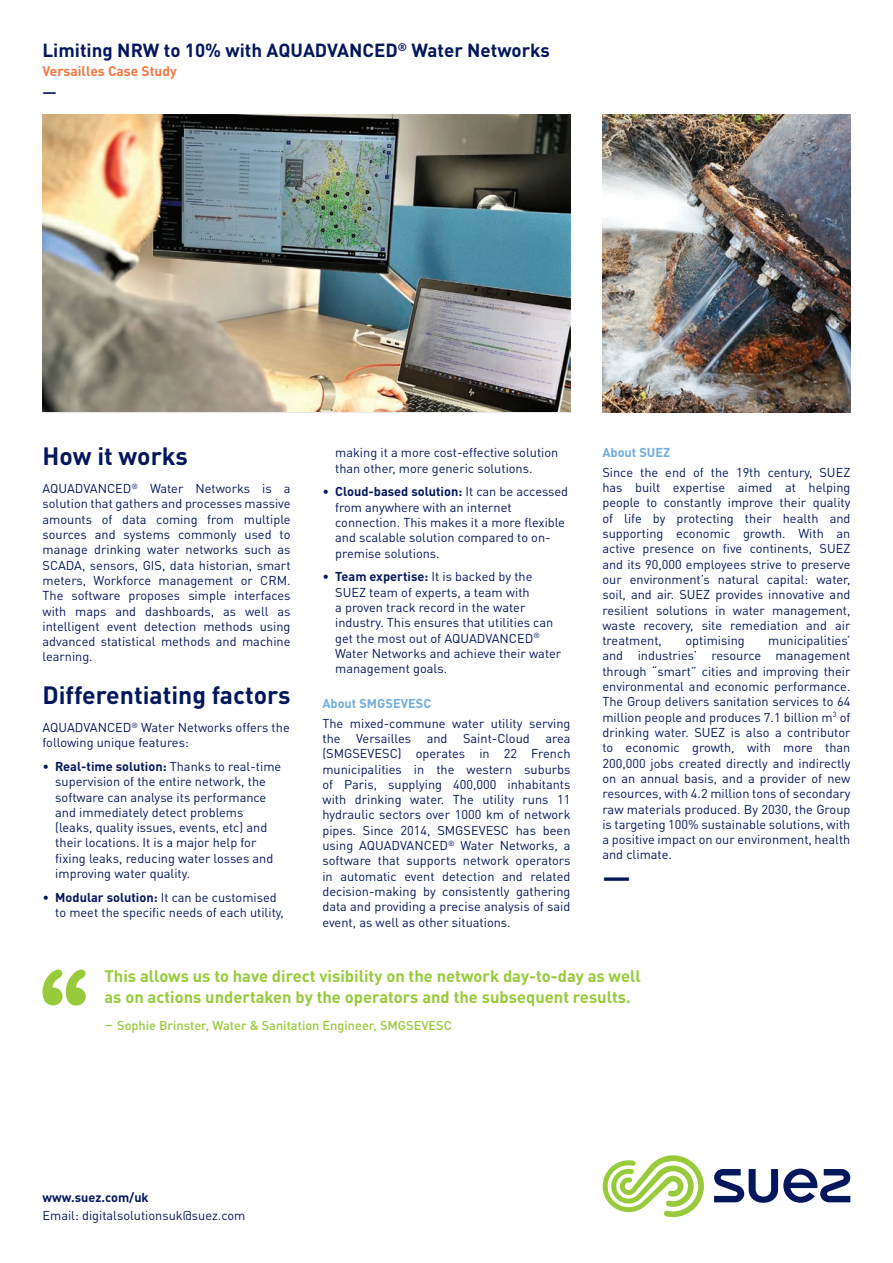
<style>
.page{position:relative;width:893px;height:1263px;background:#fff}
.page>*{position:absolute;margin:0;border:0;box-sizing:border-box;transform-origin:0 0}
.t1{font:700 27.45px "DIN Pro";color:#04175c}
.t2{font:700 24.75px "DIN Pro";color:#04175c}
.t3{font:700 18.75px "DIN Pro";color:#04175c}
.t4{font:700 16.5px/21px "DIN Pro";color:#99ca3b}
.t5{font:700 13.8px "DIN Pro";color:#f37941}
.t6{font:700 13.8px "DIN Pro";color:#04175c}
.t7{font:12.75px/15.3px "DIN Pro";color:#04175c}
.t8{font:500 12.75px "DIN Pro";color:#99ca3b}
.t9{font:700 12.75px "DIN Pro";color:#72addd}
.t10{font:700 12.75px "DIN Pro";color:#04175c}
.s1{font-weight:700}
.s2{font-weight:400;font-size:16.5px}
</style>
<div class="page">
<img style="left:43px;top:115px;width:527px;height:297px">
<img style="left:603px;top:115px;width:247px;height:297px">
<svg style="left:43px;top:969px;width:43px;height:36px"></svg>
<svg style="left:603px;top:1155px;width:101px;height:62px"></svg>
<svg style="left:714px;top:1168px;width:136px;height:35px"></svg>
<h3 class="t3" style="left:43px;top:35px;width:509px">Limiting NRW to 10% with AQUADVANCED<sup>®</sup> Water Networks</h3>
<p class="t5" style="left:43px;top:61px;width:136px">Versailles Case Study</p>
<p class="t6" style="left:43px;top:81px;width:16px">—</p>
<h2 class="t2" style="left:43px;top:437px;width:147px">How it works</h2>
<p class="t7" style="left:43px;top:480px;width:250px;text-align:justify">AQUADVANCED<sup>®</sup> Water Networks is a solution that gathers and processes massive amounts of data coming from multiple sources and systems commonly used to manage drinking water networks such as SCADA, sensors, GIS, data historian, smart meters, Workforce management or CRM.<br>The software proposes simple interfaces with maps and dashboards, as well as intelligent event detection methods using advanced statistical methods and machine learning.</p>
<h2 class="t2" style="left:43px;top:675px;width:250px">Differentiating factors</h2>
<p class="t7" style="left:43px;top:719px;width:249px">AQUADVANCED<sup>®</sup> Water Networks offers the following unique features:</p>
<p class="t7" style="left:55px;top:758px;width:227px;text-indent:-13px">• <span class="s1">Real-time solution:</span> Thanks to real-time supervision of the entire network, the software can analyse its performance and immediately detect problems (leaks, quality issues, events, etc) and their locations. It is a major help for fixing leaks, reducing water losses and improving water quality.</p>
<p class="t7" style="left:55px;top:889px;width:230px;text-indent:-13px">• <span class="s1">Modular solution:</span> It can be customised to meet the specific needs of each utility,</p>
<p class="t7" style="left:335px;top:444px;width:225px">making it a more cost-effective solution than other, more generic solutions.</p>
<p class="t7" style="left:335px;top:484px;width:235px;text-indent:-13px">• <span class="s1">Cloud-based solution:</span> It can be accessed from anywhere with an internet connection. This makes it a more flexible and scalable solution compared to on&shy;premise solutions.</p>
<p class="t7" style="left:335px;top:569px;width:228px;text-indent:-13px">• <span class="s1">Team expertise:</span> It is backed by the SUEZ team of experts, a team with<br>a proven track record in the water industry. This ensures that utilities can get the most out of AQUADVANCED<sup>® </sup>Water Networks and achieve their water management goals.</p>
<p class="t9" style="left:322px;top:693px;width:110px">About SMGSEVESC</p>
<p class="t7" style="left:322px;top:715px;width:250px;text-align:justify">The mixed-commune water utility serving the Versailles and Saint-Cloud area (SMGSEVESC) operates in 22 French municipalities in the western suburbs of Paris, supplying 400,000 inhabitants with drinking water. The utility runs 11 hydraulic sectors over 1000 km of network pipes. Since 2014, SMGSEVESC has been using AQUADVANCED<sup>®</sup> Water Networks, a software that supports network operators in automatic event detection and related decision-making by consistently gathering data and providing a precise analysis of said event, as well as other situations.</p>
<p class="t9" style="left:602px;top:443px;width:69px">About SUEZ</p>
<p class="t7" style="left:602px;top:464px;width:250px;text-align:justify">Since the end of the 19th century, SUEZ has built expertise aimed at helping people to constantly improve their quality of life by protecting their health and supporting economic growth. With an active presence on five continents, SUEZ and its 90,000 employees strive to preserve our environment’s natural capital: water, soil, and air. SUEZ provides innovative and resilient solutions in water management, waste recovery, site remediation and air treatment,</p>
<p class="t7" style="left:602px;top:632px;width:250px;text-align:justify;text-indent:166px">municipalities’ and industries’ resource management through “smart” cities and improving their environmental and economic performance.<br>The Group delivers sanitation services to 64 million people and produces 7.1 billion m<sup>3</sup> of drinking water. SUEZ is also a contributor to economic growth, with more than 200,000 jobs created directly and indirectly on an annual basis, and a provider of new resources, with 4.2 million tons of secondary raw materials produced. By 2030, the Group is targeting 100% sustainable solutions, with a positive impact on our environment, health and climate.</p>
<h1 class="t1" style="left:602px;top:856px;width:30px">—</h1>
<p class="t7" style="left:685px;top:632px;width:61px">optimising</p>
<p class="t4" style="left:104px;top:965px;width:538px">This allows us to have direct visibility on the network day-to-day as well as on actions undertaken by the operators and the subsequent results.</p>
<p class="t8" style="left:104px;top:1015px;width:349px"><span class="s2">–</span> Sophie Brinster, Water &amp; Sanitation Engineer, SMGSEVESC</p>
<p class="t10" style="left:43px;top:1187px;width:108px">www.suez.com/uk</p>
<p class="t7" style="left:43px;top:1208px;width:204px">Email: digitalsolutionsuk@suez.com</p>
</div>
